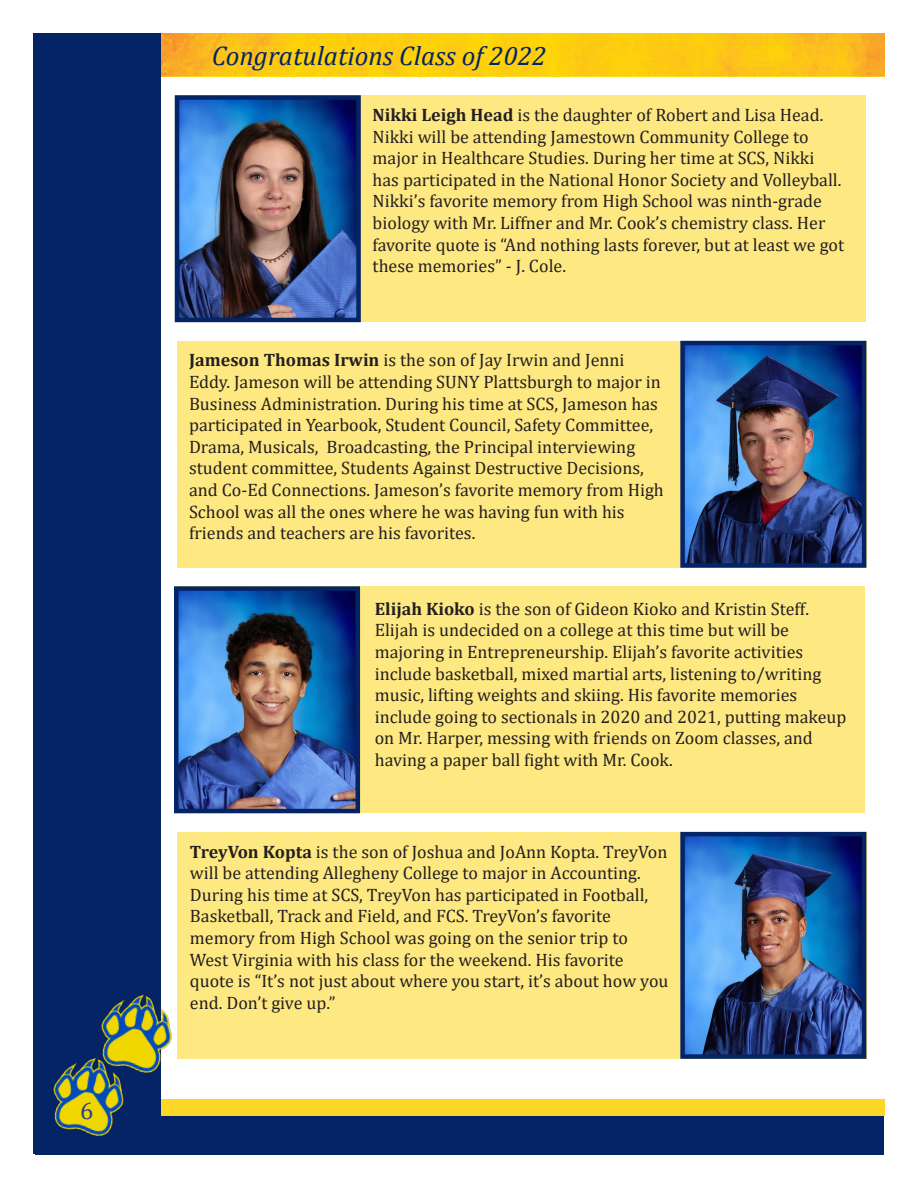
<style>
.page{position:relative;width:918px;height:1188px;background:#fff}
.page>*{position:absolute;margin:0;border:0;box-sizing:border-box;transform-origin:0 0}
.t1{font:italic 27px "Cambria";color:#052466}
.t2{font:24px "Cambria";color:#253f8e}
.t3{font:18px/21.6px "Cambria";color:#231f20}
.s1{font-weight:700}
</style>
<div class="page">
<div style="left:35px;top:1116px;width:849px;height:38px;background:#052466"></div>
<div style="left:158px;top:1099px;width:726px;height:17px;background:#fcd726"></div>
<img style="left:161px;top:34px;width:723px;height:43px">
<div style="left:34px;top:34px;width:127px;height:1120px;background:#052466"></div>
<img style="left:53px;top:1063px;width:71px;height:74px">
<img style="left:83px;top:994px;width:89px;height:94px">
<div style="left:176px;top:95px;width:690px;height:227px;background:#fee882"></div>
<div style="left:177px;top:341px;width:689px;height:227px;background:#fee882"></div>
<div style="left:176px;top:586px;width:689px;height:227px;background:#fee882"></div>
<div style="left:177px;top:832px;width:689px;height:227px;background:#fee882"></div>
<img style="left:180px;top:100px;width:176px;height:217px">
<div style="left:175px;top:95px;width:186px;height:227px;border:4px solid #052466"></div>
<img style="left:685px;top:346px;width:176px;height:217px">
<div style="left:680px;top:341px;width:186px;height:227px;border:4px solid #052466"></div>
<img style="left:179px;top:591px;width:176px;height:217px">
<div style="left:174px;top:586px;width:186px;height:227px;border:4px solid #052466"></div>
<img style="left:685px;top:837px;width:176px;height:217px">
<div style="left:680px;top:832px;width:186px;height:227px;border:4px solid #052466"></div>
<p class="t2" style="left:80px;top:1097px;width:15px">6</p>
<p class="t1" style="left:212px;top:37px;width:336px">Congratulations Class of 2022</p>
<p class="t3" style="left:373px;top:104px;width:473px"><span class="s1">Nikki Leigh Head</span> is the daughter of Robert and Lisa Head.<br>Nikki will be attending Jamestown Community College to major in Healthcare Studies. During her time at SCS, Nikki has participated in the National Honor Society and Volleyball.<br>Nikki’s favorite memory from High School was ninth-grade biology with Mr. Liffner and Mr. Cook’s chemistry class. Her favorite quote is “And nothing lasts forever, but at least we got these memories” - J. Cole.</p>
<p class="t3" style="left:189px;top:349px;width:476px"><span class="s1">Jameson Thomas Irwin</span> is the son of Jay Irwin and Jenni Eddy. Jameson will be attending SUNY Plattsburgh to major in Business Administration. During his time at SCS, Jameson has participated in Yearbook, Student Council, Safety Committee, Drama, Musicals, Broadcasting, the Principal interviewing student committee, Students Against Destructive Decisions, and Co-Ed Connections. Jameson’s favorite memory from High School was all the ones where he was having fun with his friends and teachers are his favorites.</p>
<p class="t3" style="left:375px;top:598px;width:473px"><span class="s1">Elijah Kioko</span> is the son of Gideon Kioko and Kristin Steff.<br>Elijah is undecided on a college at this time but will be majoring in Entrepreneurship. Elijah’s favorite activities include basketball, mixed martial arts, listening to/writing music, lifting weights and skiing. His favorite memories include going to sectionals in 2020 and 2021, putting makeup on Mr. Harper, messing with friends on Zoom classes, and having a paper ball fight with Mr. Cook.</p>
<p class="t3" style="left:190px;top:841px;width:480px"><span class="s1">TreyVon Kopta</span> is the son of Joshua and JoAnn Kopta. TreyVon will be attending Allegheny College to major in Accounting.<br>During his time at SCS, TreyVon has participated in Football, Basketball, Track and Field, and FCS. TreyVon’s favorite memory from High School was going on the senior trip to West Virginia with his class for the weekend. His favorite quote is “It’s not just about where you start, it’s about how you end. Don’t give up.”</p>
</div>
